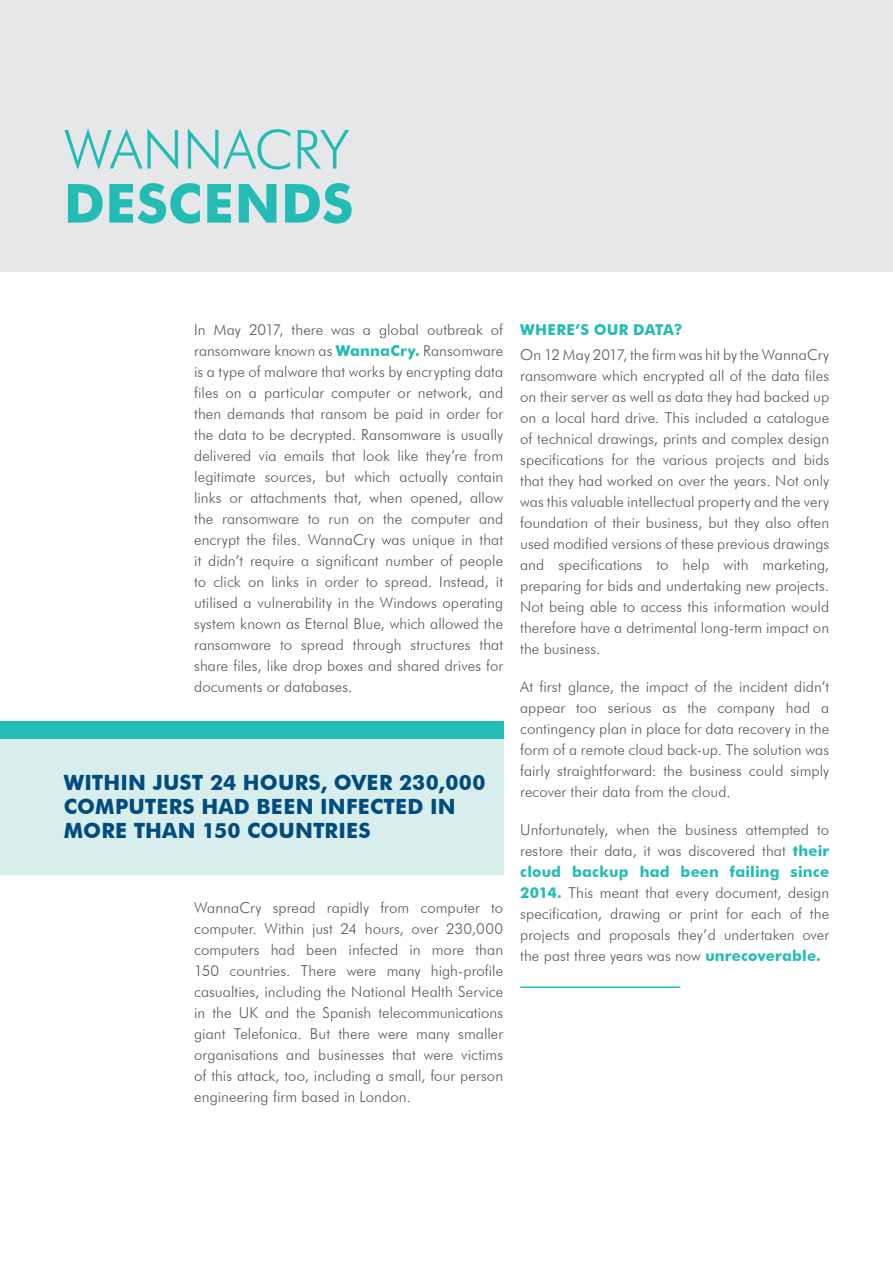
<style>
.page{position:relative;width:893px;height:1263px;background:#fff}
.page>*{position:absolute;margin:0;border:0;box-sizing:border-box;transform-origin:0 0}
.t1{font:300 54px/54px "Futura BT";letter-spacing:-.005em;color:#22bcb5}
.Body_underscore{font:700 21px/24px "Futura BT";letter-spacing:.01em;color:#014c7e}
.Body_underscore-2{font:300 15px/21px "Futura BT";letter-spacing:.005em;color:#57585a;text-align:justify}
.Body_underscore-3{font:700 15px "Futura BT";letter-spacing:.02em;color:#22bcb5}
.s1{font-weight:700}
.s2{font-weight:700;color:#22bcb5}
</style>
<div class="page">
<div style="left:0;top:0;width:893px;height:272px;background:#e6e7e9"></div>
<hr style="left:520px;top:986px;width:160px;height:2px;background:#22bcb5">
<div style="left:0;top:738px;width:503px;height:136px;background:#d8eeed"></div>
<div style="left:0;top:721px;width:503px;height:17px;background:#22bcb5"></div>
<p class="t1" style="left:64px;top:122px;width:291px">WANNACRY<br><span class="s1">DESCENDS</span></p>
<p class="Body_underscore-2" style="left:194px;top:319px;width:311px">In May 2017, there was a global outbreak of ransomware known as <span class="s2">WannaCry.</span> Ransomware is a type of malware that works by encrypting data files on a particular computer or network, and then demands that ransom be paid in order for the data to be decrypted. Ransomware is usually delivered via emails that look like they’re from legitimate sources, but which actually contain links or attachments that, when opened, allow the ransomware to run on the computer and encrypt the files. WannaCry was unique in that it didn’t require a significant number of people to click on links in order to spread. Instead, it utilised a vulnerability in the Windows operating system known as Eternal Blue, which allowed the ransomware to spread through structures that share files, like drop boxes and shared drives for documents or databases.</p>
<p class="Body_underscore" style="left:64px;top:770px;width:423px">WITHIN JUST 24 HOURS, OVER 230,000<br>COMPUTERS HAD BEEN INFECTED IN<br>MORE THAN 150 COUNTRIES</p>
<p class="Body_underscore-2" style="left:194px;top:896px;width:311px">WannaCry spread rapidly from computer to computer. Within just 24 hours, over 230,000 computers had been infected in more than 150 countries. There were many high-profile casualties, including the National Health Service in the UK and the Spanish telecommunications giant Telefonica. But there were many smaller organisations and businesses that were victims of this attack, too, including a small, four person engineering firm based in London.</p>
<p class="Body_underscore-3" style="left:520px;top:320px;width:164px">WHERE’S OUR DATA?</p>
<p class="Body_underscore-2" style="left:520px;top:344px;width:311px">On 12 May 2017, the firm was hit by the WannaCry ransomware which encrypted all of the data files on their server as well as data they had backed up on a local hard drive. This included a catalogue of technical drawings, prints and complex design specifications for the various projects and bids that they had worked on over the years. Not only was this valuable intellectual property and the very foundation of their business, but they also often used modified versions of these previous drawings and specifications to help with marketing, preparing for bids and undertaking new projects.<br>Not being able to access this information would therefore have a detrimental long-term impact on the business.</p>
<p class="Body_underscore-2" style="left:520px;top:676px;width:311px">At first glance, the impact of the incident didn’t appear too serious as the company had a contingency plan in place for data recovery in the form of a remote cloud back-up. The solution was fairly straightforward: the business could simply recover their data from the cloud.</p>
<p class="Body_underscore-2" style="left:520px;top:819px;width:311px">Unfortunately, when the business attempted to restore their data, it was discovered that <span class="s2">their cloud backup had been failing since 2014.</span> This meant that every document, design specification, drawing or print for each of the projects and proposals they’d undertaken over the past three years was now <span class="s2">unrecoverable.</span></p>
</div>
